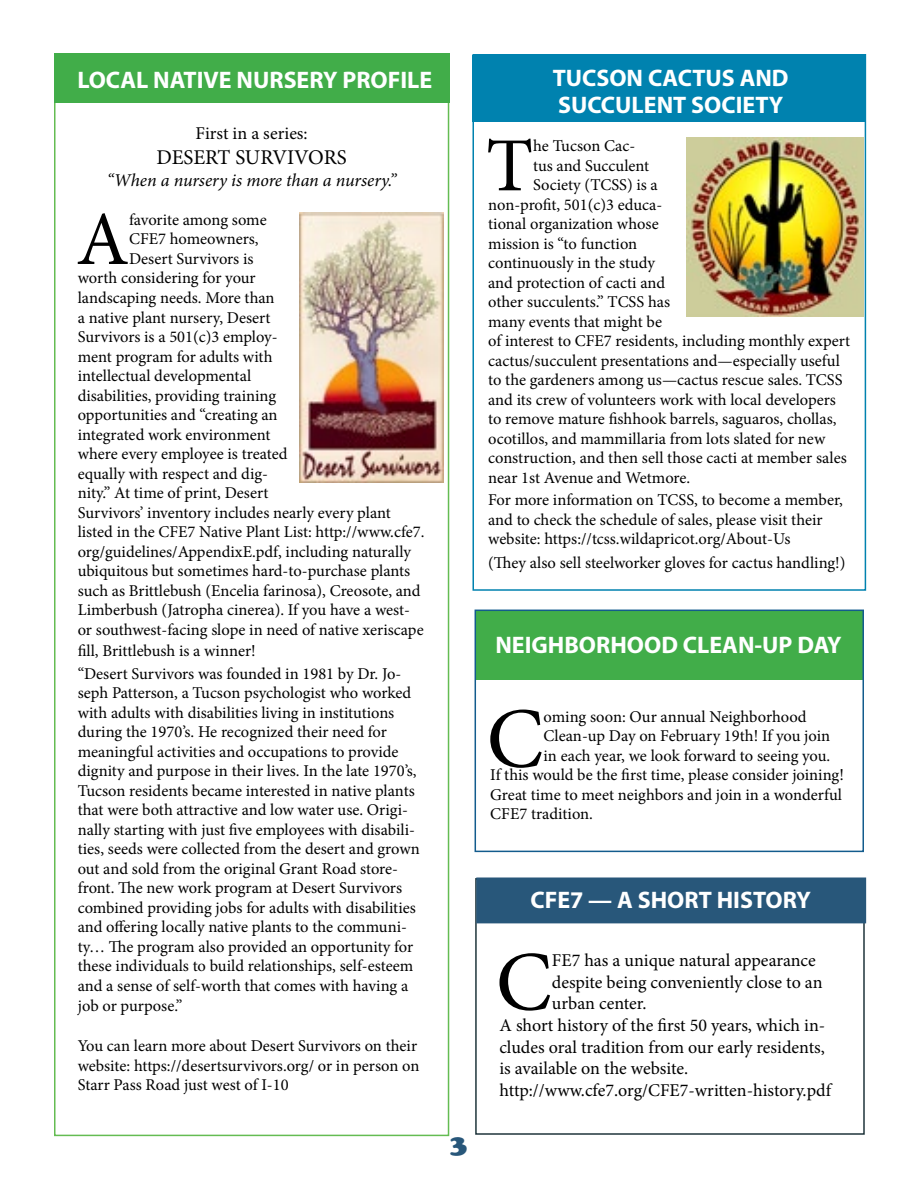
<style>
.page{position:relative;width:918px;height:1188px;background:#fff}
.page>*{position:absolute;margin:0;border:0;box-sizing:border-box;transform-origin:0 0}
.t1{font:85.8px "Minion Pro";color:#000}
.t2{font:84.45px "Minion Pro";color:#000}
.t3{font:76.5px "Minion Pro";color:#000}
.t4{font:27px "Cooper Black Std";color:#28577a}
.t5{font:700 24px/27px "Myriad Pro";color:#fff}
.t6{font:21px "Minion Pro";letter-spacing:-.01em;color:#000}
.t7{font:18px "Minion Pro";color:#000}
.t8{font:italic 18px "Minion Pro";letter-spacing:-.005em;color:#000}
.t9{font:16.5px/19.5px "Minion Pro";color:#000}
</style>
<div class="page">
<div style="left:475px;top:878px;width:390px;height:257px;border:2px solid #1f353b"></div>
<div style="left:475px;top:610px;width:389px;height:69px;background:#41ad49"></div>
<div style="left:472px;top:54px;width:394px;height:537px;background:#fff;border:2px solid #0082af"></div>
<div style="left:472px;top:55px;width:394px;height:67px;background:#0082af"></div>
<div style="left:54px;top:53px;width:395px;height:50px;background:#41ad49"></div>
<img style="left:300px;top:213px;width:144px;height:269px">
<img style="left:686px;top:137px;width:178px;height:180px">
<div style="left:475px;top:610px;width:389px;height:242px;border:2px solid #135c8d"></div>
<div style="left:476px;top:878px;width:390px;height:45px;background:#28577a"></div>
<h3 class="t5" style="left:77px;top:66px;width:357px">LOCAL NATIVE NURSERY PROFILE</h3>
<p class="t7" style="left:196px;top:121px;width:114px">First in a series:</p>
<p class="t6" style="left:156px;top:144px;width:192px">DESERT SURVIVORS</p>
<p class="t8" style="left:107px;top:168px;width:291px">“When a nursery is more than a nursery.”</p>
<h3 class="t3" style="left:76px;top:188px;width:54px">A</h3>
<p class="t9" style="left:129px;top:210px;width:139px">favorite among some</p>
<p class="t9" style="left:129px;top:230px;width:131px">CFE7 homeowners,</p>
<p class="t9" style="left:129px;top:249px;width:126px">Desert Survivors is</p>
<p class="t9" style="left:78px;top:269px;width:180px">worth considering for your</p>
<p class="t9" style="left:78px;top:288px;width:198px">landscaping needs. More than</p>
<p class="t9" style="left:78px;top:308px;width:194px">a native plant nursery, Desert</p>
<p class="t9" style="left:78px;top:327px;width:201px">Survivors is a 501(c)3 employ-</p>
<p class="t9" style="left:78px;top:347px;width:196px">ment program for adults with</p>
<p class="t9" style="left:78px;top:366px;width:175px">intellectual developmental</p>
<p class="t9" style="left:78px;top:386px;width:200px">disabilities, providing training</p>
<p class="t9" style="left:78px;top:405px;width:201px">opportunities and “creating an</p>
<p class="t9" style="left:78px;top:425px;width:194px">integrated work environment</p>
<p class="t9" style="left:78px;top:444px;width:211px">where every employee is treated</p>
<p class="t9" style="left:78px;top:464px;width:192px">equally with respect and dig-</p>
<p class="t9" style="left:78px;top:483px;width:192px">nity.” At time of print, Desert</p>
<p class="t9" style="left:78px;top:503px;width:315px">Survivors’ inventory includes nearly every plant</p>
<p class="t9" style="left:78px;top:522px;width:348px">listed in the CFE7 Native Plant List: http://www.cfe7.</p>
<p class="t9" style="left:78px;top:542px;width:335px">org/guidelines/AppendixE.pdf, including naturally</p>
<p class="t9" style="left:78px;top:561px;width:334px">ubiquitous but sometimes hard-to-purchase plants</p>
<p class="t9" style="left:78px;top:581px;width:344px">such as Brittlebush (Encelia farinosa), Creosote, and</p>
<p class="t9" style="left:78px;top:600px;width:334px">Limberbush (Jatropha cinerea). If you have a west-</p>
<p class="t9" style="left:78px;top:620px;width:347px">or southwest-facing slope in need of native xeriscape</p>
<p class="t9" style="left:78px;top:640px;width:325px;line-height:22.5px">fill, Brittlebush is a winner!<br>“Desert Survivors was founded in 1981 by Dr. Jo-</p>
<p class="t9" style="left:78px;top:684px;width:343px">seph Patterson, a Tucson psychologist who worked with adults with disabilities living in institutions during the 1970’s. He recognized their need for meaningful activities and occupations to provide dignity and purpose in their lives. In the late 1970’s, Tucson residents became interested in native plants that were both attractive and low water use. Origi&shy;nally starting with just five employees with disabili&shy;ties, seeds were collected from the desert and grown out and sold from the original Grant Road store&shy;front. The new work program at Desert Survivors combined providing jobs for adults with disabilities and offering locally native plants to the communi&shy;ty… The program also provided an opportunity for these individuals to build relationships, self-esteem and a sense of self-worth that comes with having a job or purpose.”</p>
<p class="t9" style="left:78px;top:1037px;width:343px">You can learn more about Desert Survivors on their website: https://desertsurvivors.org/ or in person on<br>Starr Pass Road just west of I-10</p>
<h3 class="t4" style="left:450px;top:1127px;width:19px">3</h3>
<h3 class="t5" style="left:553px;top:64px;width:237px">TUCSON CACTUS AND<br>SUCCULENT SOCIETY</h3>
<h3 class="t3" style="left:486px;top:115px;width:49px">T</h3>
<p class="t9" style="left:533px;top:136px;width:104px">he Tucson Cac-</p>
<p class="t9" style="left:533px;top:156px;width:118px">tus and Succulent</p>
<p class="t9" style="left:533px;top:175px;width:126px">Society (TCSS) is a</p>
<p class="t9" style="left:488px;top:195px;width:176px">non-profit, 501(c)3 educa-</p>
<p class="t9" style="left:488px;top:214px;width:172px">tional organization whose</p>
<p class="t9" style="left:488px;top:234px;width:151px">mission is “to function</p>
<p class="t9" style="left:488px;top:253px;width:168px">continuously in the study</p>
<p class="t9" style="left:488px;top:273px;width:179px">and protection of cacti and</p>
<p class="t9" style="left:488px;top:292px;width:183px">other succulents.” TCSS has</p>
<p class="t9" style="left:488px;top:312px;width:175px">many events that might be</p>
<p class="t9" style="left:488px;top:331px;width:364px">of interest to CFE7 residents, including monthly expert</p>
<p class="t9" style="left:488px;top:351px;width:353px">cactus/succulent presentations and—especially useful</p>
<p class="t9" style="left:488px;top:370px;width:356px">to the gardeners among us—cactus rescue sales. TCSS</p>
<p class="t9" style="left:488px;top:390px;width:349px">and its crew of volunteers work with local developers</p>
<p class="t9" style="left:488px;top:409px;width:350px">to remove mature fishhook barrels, saguaros, chollas,</p>
<p class="t9" style="left:488px;top:429px;width:339px">ocotillos, and mammillaria from lots slated for new</p>
<p class="t9" style="left:488px;top:448px;width:360px">construction, and then sell those cacti at member sales</p>
<p class="t9" style="left:488px;top:468px;width:204px">near 1st Avenue and Wetmore.</p>
<p class="t9" style="left:488px;top:490px;width:356px">For more information on TCSS, to become a member, and to check the schedule of sales, please visit their website: https://tcss.wildapricot.org/About-Us</p>
<p class="t9" style="left:488px;top:553px;width:359px">(They also sell steelworker gloves for cactus handling!)</p>
<h3 class="t5" style="left:495px;top:630px;width:348px">NEIGHBORHOOD CLEAN-UP DAY</h3>
<h1 class="t1" style="left:487px;top:682px;width:59px">C</h1>
<p class="t9" style="left:544px;top:707px;width:265px">oming soon: Our annual Neighborhood</p>
<p class="t9" style="left:544px;top:726px;width:288px">Clean-up Day on February 19th! If you join</p>
<p class="t9" style="left:544px;top:746px;width:288px">in each year, we look forward to seeing you.</p>
<p class="t9" style="left:490px;top:765px;width:355px">If this would be the first time, please consider joining!</p>
<p class="t9" style="left:490px;top:785px;width:353px">Great time to meet neighbors and join in a wonderful</p>
<p class="t9" style="left:490px;top:804px;width:104px">CFE7 tradition.</p>
<h3 class="t5" style="left:530px;top:886px;width:282px">CFE7 — A SHORT HISTORY</h3>
<h2 class="t2" style="left:496px;top:926px;width:58px">C</h2>
<p class="t7" style="left:552px;top:948px;width:265px">FE7 has a unique natural appearance</p>
<p class="t7" style="left:552px;top:970px;width:272px">despite being conveniently close to an</p>
<p class="t7" style="left:552px;top:992px;width:96px">urban center.</p>
<p class="t7" style="left:499px;top:1013px;width:327px">A short history of the first 50 years, which in-</p>
<p class="t7" style="left:499px;top:1035px;width:327px">cludes oral tradition from our early residents,</p>
<p class="t7" style="left:499px;top:1056px;width:190px">is available on the website.</p>
<p class="t7" style="left:499px;top:1078px;width:333px">http://www.cfe7.org/CFE7-written-history.pdf</p>
</div>
